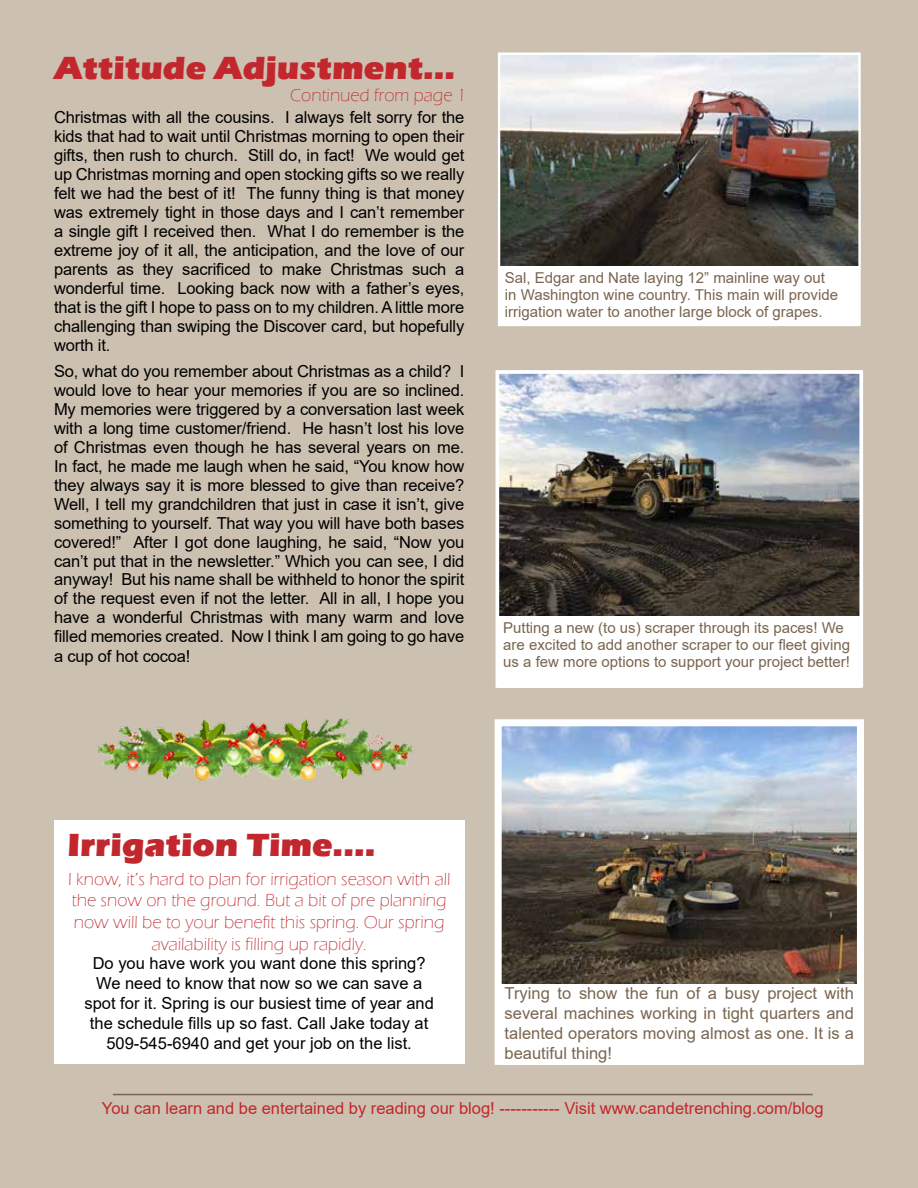
<style>
.page{position:relative;width:918px;height:1188px;background:#ccc1b1}
.page>*{position:absolute;margin:0;border:0;box-sizing:border-box;transform-origin:0 0}
.t1{font:900 33px "Eras ITC";color:#c1272d}
.t2{font:300 18px/21.6px "Eras ITC";color:#c1272d;text-align:center}
.t3{font:16.5px/19px "Arial";color:#000;text-align:justify}
.t4{font:16.5px/19.8px "Arial";color:#79654f;text-align:justify}
.t5{font:16.5px "Arial";color:#c1272d}
.t6{font:15px/17.2px "Arial";color:#79654f}
</style>
<div class="page">
<hr style="left:113px;top:1094px;width:700px;height:1px;background:#79654f">
<img style="left:501px;top:56px;width:357px;height:211px">
<div style="left:498px;top:53px;width:363px;height:273px;border:2px solid #fff"></div>
<div style="left:500px;top:267px;width:359px;height:58px;background:#fff"></div>
<img style="left:501px;top:375px;width:357px;height:241px">
<div style="left:496px;top:370px;width:367px;height:318px;border:4px solid #fff"></div>
<div style="left:498px;top:616px;width:363px;height:72px;background:#fff"></div>
<img style="left:503px;top:727px;width:353px;height:257px">
<div style="left:495px;top:719px;width:369px;height:346px;border:7px solid #fff"></div>
<div style="left:501px;top:984px;width:356px;height:81px;background:#fff"></div>
<div style="left:54px;top:820px;width:410px;height:244px;background:#fff"></div>
<img style="left:97px;top:718px;width:317px;height:64px">
<h1 class="t1" style="left:54px;top:49px;width:403px">Attitude Adjustment...</h1>
<p class="t2" style="left:290px;top:84px;width:178px">Continued from page 1</p>
<p class="t3" style="left:54px;top:108px;width:412px">Christmas with all the cousins. I always felt sorry for the kids that had to wait until Christmas morning to open their gifts, then rush to church. Still do, in fact! We would get up Christmas morning and open stocking gifts so we really felt we had the best of it! The funny thing is that money was extremely tight in those days and I can’t remember a single gift I received then. What I do remember is the extreme joy of it all, the anticipation, and the love of our parents as they sacrificed to make Christmas such a wonderful time. Looking back now with a father’s eyes, that is the gift I hope to pass on to my children. A little more challenging than swiping the Discover card, but hopefully worth it.</p>
<p class="t3" style="left:54px;top:361px;width:412px">So, what do you remember about Christmas as a child? I would love to hear your memories if you are so inclined.<br>My memories were triggered by a conversation last week with a long time customer/friend. He hasn’t lost his love of Christmas even though he has several years on me.<br>In fact, he made me laugh when he said, “You know how they always say it is more blessed to give than receive?<br>Well, I tell my grandchildren that just in case it isn’t, give something to yourself. That way you will have both bases covered!” After I got done laughing, he said, “Now you can’t put that in the newsletter.” Which you can see, I did anyway! But his name shall be withheld to honor the spirit of the request even if not the letter. All in all, I hope you have a wonderful Christmas with many warm and love filled memories created. Now I think I am going to go have a cup of hot cocoa!</p>
<p class="t6" style="left:505px;top:269px;width:335px">Sal, Edgar and Nate laying 12” mainline way out in Washington wine country. This main will provide irrigation water to another large block of grapes.</p>
<p class="t6" style="left:503px;top:619px;width:348px">Putting a new (to us) scraper through its paces! We are excited to add another scraper to our fleet giving us a few more options to support your project better!</p>
<h1 class="t1" style="left:68px;top:826px;width:309px">Irrigation Time....</h1>
<p class="t2" style="left:68px;top:868px;width:384px">I know, it’s hard to plan for irrigation season with all the snow on the ground. But a bit of pre planning now will be to your benefit this spring. Our spring availability is filling up rapidly.</p>
<p class="t3" style="left:84px;top:954px;width:351px;line-height:19.8px;text-align:center">Do you have work you want done this spring?<br>We need to know that now so we can save a spot for it. Spring is our busiest time of year and the schedule fills up so fast. Call Jake today at 509-545-6940 and get your job on the list.</p>
<p class="t4" style="left:505px;top:983px;width:351px">Trying to show the fun of a busy project with several machines working in tight quarters and talented operators moving almost as one. It is a beautiful thing!</p>
<p class="t5" style="left:102px;top:1097px;width:723px">You can learn and be entertained by reading our blog! ----------- Visit www.candetrenching.com/blog</p>
</div>
